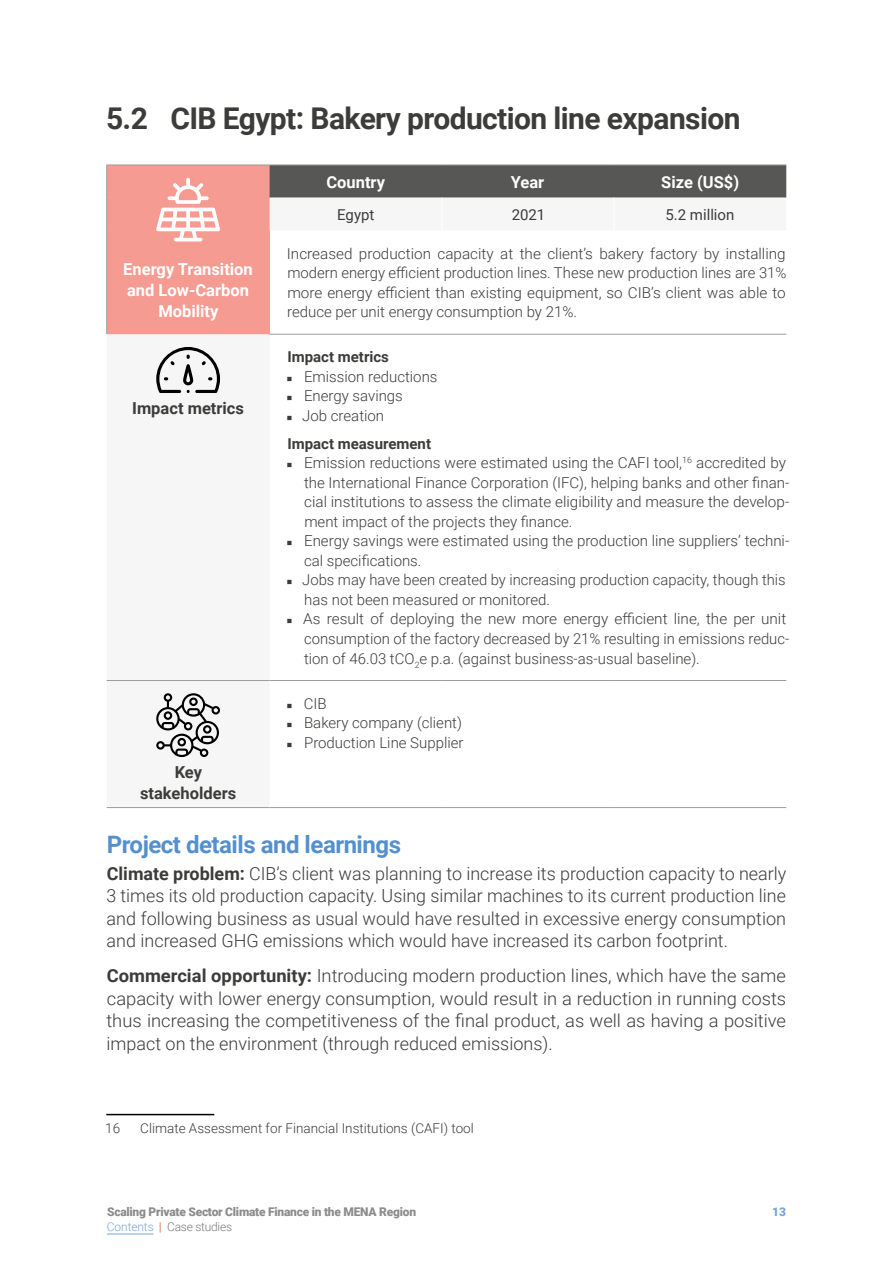
<style>
.page{position:relative;width:893px;height:1263px;background:#fff}
.page>*{position:absolute;margin:0;border:0;box-sizing:border-box;transform-origin:0 0}
.t1{font:700 30px "Roboto";letter-spacing:-.02em;color:#3c3c3b}
.t2{font:700 24px "Roboto";letter-spacing:-.02em;color:#5390cd}
.t3{font:300 18px/22.5px "Roboto";color:#3c3c3b;text-align:justify}
.t4{font:700 16.5px/21px "Roboto";color:#fff;text-align:center}
.t5{font:700 16.5px/21px "Roboto";color:#3c3c3b;text-align:center}
.t6{font:300 15px/19.5px "Roboto";color:#3c3c3b}
.t7{font:15px "Roboto";color:#3c3c3b}
.t8{font:700 15px "Roboto";color:#3c3c3b}
.t9{font:300 13.5px "Roboto";color:#3c3c3b}
.t10{font:900 12px "Roboto";letter-spacing:-.02em;color:#706f6f}
.t11{font:300 12px "Roboto";letter-spacing:-.02em;color:#575756}
.t12{font:900 12px "Roboto";color:#5390cd}
.s1{font-weight:700}
.s2{color:#5390cd}
.s3{font-weight:700;color:#de6941}
</style>
<div class="page">
<hr style="left:107px;top:1234px;width:47px;height:1px;background:#5390cd">
<div style="left:107px;top:165px;width:163px;height:169px;background:#f59b91"></div>
<div style="left:270px;top:166px;width:516px;height:32px;background:#575756"></div>
<hr style="left:270px;top:165px;width:172px;height:1px;background:#9d9d9c">
<hr style="left:442px;top:165px;width:172px;height:1px;background:#9d9d9c">
<hr style="left:614px;top:165px;width:172px;height:1px;background:#9d9d9c">
<hr style="left:270px;top:334px;width:172px;height:1px;background:#9d9d9c">
<hr style="left:442px;top:334px;width:172px;height:1px;background:#9d9d9c">
<hr style="left:614px;top:334px;width:172px;height:1px;background:#9d9d9c">
<hr style="left:270px;top:680px;width:172px;height:1px;background:#9d9d9c">
<hr style="left:442px;top:680px;width:172px;height:1px;background:#9d9d9c">
<hr style="left:614px;top:680px;width:172px;height:1px;background:#9d9d9c">
<hr style="left:270px;top:807px;width:172px;height:1px;background:#9d9d9c">
<hr style="left:442px;top:807px;width:172px;height:1px;background:#9d9d9c">
<hr style="left:614px;top:807px;width:172px;height:1px;background:#9d9d9c">
<hr style="left:106px;top:165px;width:164px;height:1px;background:#9d9d9c">
<hr style="left:106px;top:165px;width:1px;height:33px;background:#9d9d9c">
<hr style="left:106px;top:198px;width:1px;height:32px;background:#9d9d9c">
<hr style="left:106px;top:230px;width:1px;height:104px;background:#9d9d9c">
<hr style="left:107px;top:680px;width:163px;height:1px;background:#9d9d9c">
<hr style="left:107px;top:807px;width:163px;height:1px;background:#9d9d9c">
<svg style="left:156px;top:178px;width:64px;height:63px"></svg>
<svg style="left:156px;top:347px;width:64px;height:46px"></svg>
<svg style="left:156px;top:693px;width:64px;height:64px"></svg>
<hr style="left:106px;top:1114px;width:108px;height:1px;background:#000">
<h1 class="t1" style="left:106px;top:97px;width:636px">5.2 CIB Egypt: Bakery production line expansion</h1>
<p class="t4" style="left:123px;top:258px;width:131px">Energy Transition and Low-Carbon<br>Mobility</p>
<p class="t5" style="left:132px;top:397px;width:113px">Impact metrics</p>
<p class="t5" style="left:140px;top:761px;width:98px">Key stakeholders</p>
<p class="t4" style="left:326px;top:171px;width:60px">Country</p>
<p class="t4" style="left:511px;top:171px;width:35px">Year</p>
<p class="t4" style="left:661px;top:171px;width:79px">Size (US$)</p>
<p class="t7" style="left:337px;top:204px;width:39px">Egypt</p>
<p class="t7" style="left:512px;top:204px;width:35px">2021</p>
<p class="t7" style="left:665px;top:204px;width:71px">5.2 million</p>
<p class="t6" style="left:287px;top:243px;width:501px;text-align:justify">Increased production capacity at the client’s bakery factory by installing modern energy efficient production lines. These new production lines are 31% more energy efficient than existing equipment, so CIB’s client was able to reduce per unit energy consumption by 21%.</p>
<p class="t6" style="left:285px;top:347px;width:154px"><span class="s1">Impact metrics<br></span>◾ Emission reductions ◾ Energy savings<br>◾ Job creation</p>
<p class="t8" style="left:287px;top:433px;width:145px">Impact measurement</p>
<p class="t6" style="left:285px;top:453px;width:502px">◾ Emission reductions were estimated using the CAFI tool,<sup>16</sup> accredited by</p>
<p class="t6" style="left:304px;top:472px;width:487px">the International Finance Corporation (IFC), helping banks and other finan-</p>
<p class="t6" style="left:304px;top:492px;width:487px">cial institutions to assess the climate eligibility and measure the develop-</p>
<p class="t6" style="left:304px;top:511px;width:270px">ment impact of the projects they finance.</p>
<p class="t6" style="left:285px;top:531px;width:505px">◾ Energy savings were estimated using the production line suppliers’ techni-</p>
<p class="t6" style="left:304px;top:550px;width:119px">cal specifications.</p>
<p class="t6" style="left:285px;top:570px;width:502px">◾ Jobs may have been created by increasing production capacity, though this</p>
<p class="t6" style="left:304px;top:589px;width:247px">has not been measured or monitored.</p>
<p class="t6" style="left:285px;top:609px;width:502px">◾ As result of deploying the new more energy efficient line, the per unit</p>
<p class="t6" style="left:304px;top:628px;width:487px">consumption of the factory decreased by 21% resulting in emissions reduc-</p>
<p class="t6" style="left:304px;top:648px;width:397px">tion of 46.03 tCO<sub>2</sub>e p.a. (against business-as-usual baseline).</p>
<p class="t6" style="left:285px;top:693px;width:180px">◾ CIB<br>◾ Bakery company (client) ◾ Production Line Supplier</p>
<h2 class="t2" style="left:107px;top:828px;width:296px">Project details and learnings</h2>
<p class="t3" style="left:106px;top:861px;width:681px"><span class="s1">Climate problem:</span> CIB’s client was planning to increase its production capacity to nearly 3 times its old production capacity. Using similar machines to its current production line and following business as usual would have resulted in excessive energy consumption and increased GHG emissions which would have increased its carbon footprint.</p>
<p class="t3" style="left:106px;top:964px;width:681px"><span class="s1">Commercial opportunity:</span> Introducing modern production lines, which have the same capacity with lower energy consumption, would result in a reduction in running costs thus increasing the competitiveness of the final product, as well as having a positive impact on the environment (through reduced emissions).</p>
<p class="t9" style="left:105px;top:1118px;width:16px">16</p>
<p class="t9" style="left:140px;top:1118px;width:335px">Climate Assessment for Financial Institutions (CAFI) tool</p>
<p class="t10" style="left:107px;top:1203px;width:310px">Scaling Private Sector Climate Finance in the MENA Region</p>
<p class="t12" style="left:772px;top:1203px;width:15px">13</p>
<p class="t11" style="left:107px;top:1218px;width:127px"><span class="s2">Contents</span> <span class="s3">|</span> Case studies</p>
</div>
